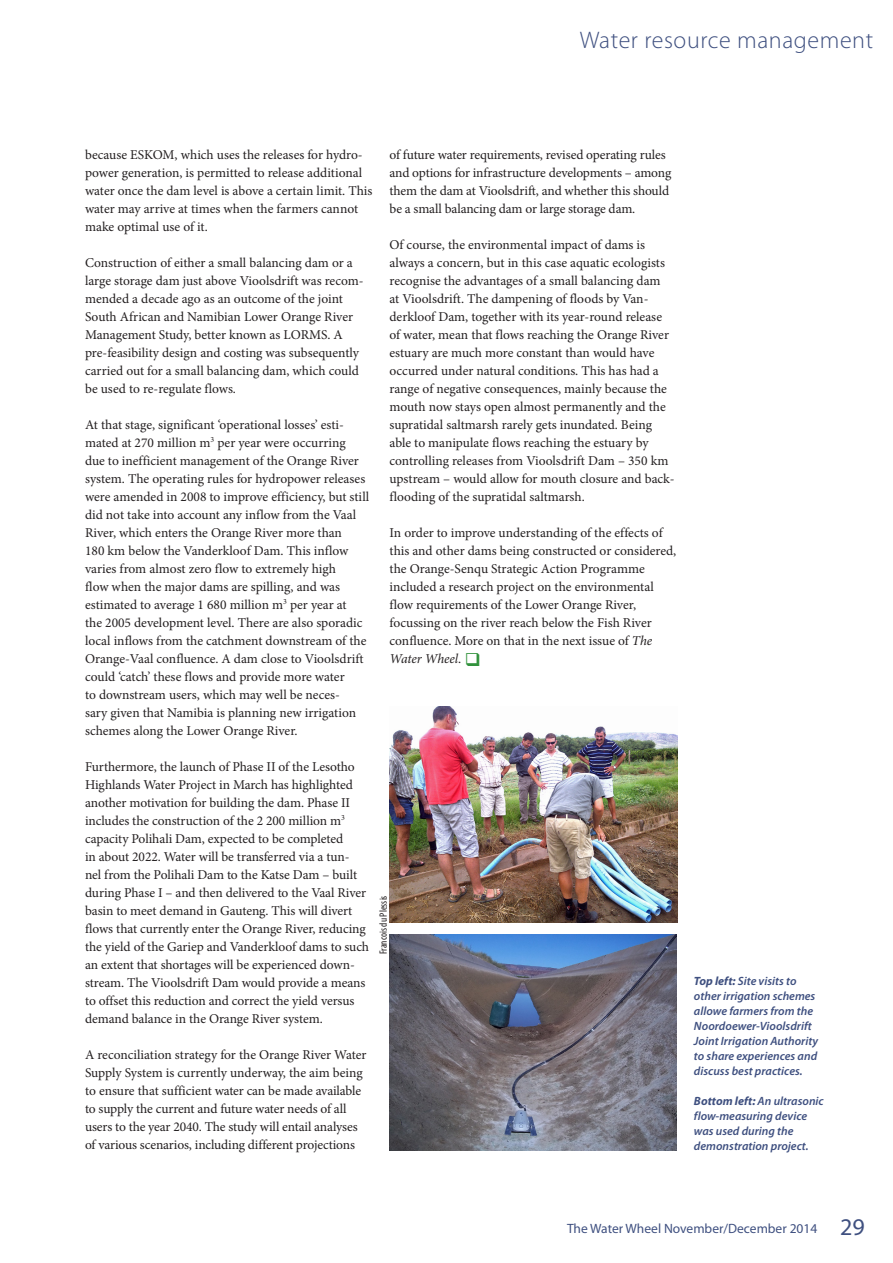
<style>
.page{position:relative;width:893px;height:1263px;background:#fff}
.page>*{position:absolute;margin:0;border:0;box-sizing:border-box;transform-origin:0 0}
.t1{font:300 24px "Myriad Pro";letter-spacing:.025em;color:#3f5080}
.Body_text_no_indent{font:13.5px/18px "Minion Pro";letter-spacing:-.005em;color:#231f20}
.t2{font:13.5px "Myriad Pro";color:#3f5080}
.t3{font:italic 600 12px/15px "Myriad Pro";color:#3f5080}
.Photo_credit{font:condensed 10.65px "Myriad Pro";color:#231f20}
.s1{font-style:italic}
.s2{font-weight:700}
.s3{font-size:24px}
</style>
<div class="page">
<img style="left:389px;top:935px;width:288px;height:216px">
<img style="left:389px;top:707px;width:288px;height:216px">
<h1 class="t1" style="left:580px;top:26px;width:295px">Water resource management</h1>
<p class="Body_text_no_indent" style="left:85px;top:145px;width:289px">because ESKOM, which uses the releases for hydro&shy;power generation, is permitted to release additional water once the dam level is above a certain limit. This water may arrive at times when the farmers cannot make optimal use of it.</p>
<p class="Body_text_no_indent" style="left:85px;top:253px;width:280px">Construction of either a small balancing dam or a large storage dam just above Vioolsdrift was recom&shy;mended a decade ago as an outcome of the joint South African and Namibian Lower Orange River Management Study, better known as LORMS. A pre-feasibility design and costing was subsequently carried out for a small balancing dam, which could be used to re-regulate flows.</p>
<p class="Body_text_no_indent" style="left:85px;top:415px;width:286px">At that stage, significant ‘operational losses’ esti&shy;mated at 270 million m<sup>3</sup> per year were occurring<br>due to inefficient management of the Orange River system. The operating rules for hydropower releases were amended in 2008 to improve efficiency, but still did not take into account any inflow from the Vaal River, which enters the Orange River more than<br>180 km below the Vanderkloof Dam. This inflow varies from almost zero flow to extremely high<br>flow when the major dams are spilling, and was estimated to average 1 680 million m<sup>3</sup> per year at<br>the 2005 development level. There are also sporadic local inflows from the catchment downstream of the Orange-Vaal confluence. A dam close to Vioolsdrift could ‘catch’ these flows and provide more water<br>to downstream users, which may well be neces-<br>sary given that Namibia is planning new irrigation schemes along the Lower Orange River.</p>
<p class="Body_text_no_indent" style="left:85px;top:757px;width:286px">Furthermore, the launch of Phase II of the Lesotho Highlands Water Project in March has highlighted another motivation for building the dam. Phase II includes the construction of the 2 200 million m<sup>3 </sup>capacity Polihali Dam, expected to be completed<br>in about 2022. Water will be transferred via a tun&shy;nel from the Polihali Dam to the Katse Dam – built during Phase I – and then delivered to the Vaal River basin to meet demand in Gauteng. This will divert flows that currently enter the Orange River, reducing the yield of the Gariep and Vanderkloof dams to such an extent that shortages will be experienced down&shy;stream. The Vioolsdrift Dam would provide a means to offset this reduction and correct the yield versus demand balance in the Orange River system.</p>
<p class="Body_text_no_indent" style="left:85px;top:1045px;width:283px">A reconciliation strategy for the Orange River Water Supply System is currently underway, the aim being to ensure that sufficient water can be made available to supply the current and future water needs of all users to the year 2040. The study will entail analyses of various scenarios, including different projections</p>
<p class="Body_text_no_indent" style="left:389px;top:145px;width:283px">of future water requirements, revised operating rules and options for infrastructure developments – among them the dam at Vioolsdrift, and whether this should be a small balancing dam or large storage dam.</p>
<p class="Body_text_no_indent" style="left:389px;top:235px;width:287px">Of course, the environmental impact of dams is always a concern, but in this case aquatic ecologists recognise the advantages of a small balancing dam<br>at Vioolsdrift. The dampening of floods by Van&shy;derkloof Dam, together with its year-round release of water, mean that flows reaching the Orange River estuary are much more constant than would have occurred under natural conditions. This has had a range of negative consequences, mainly because the mouth now stays open almost permanently and the supratidal saltmarsh rarely gets inundated. Being able to manipulate flows reaching the estuary by controlling releases from Vioolsdrift Dam – 350 km upstream – would allow for mouth closure and back&shy;flooding of the supratidal saltmarsh.</p>
<p class="Body_text_no_indent" style="left:389px;top:523px;width:288px">In order to improve understanding of the effects of this and other dams being constructed or considered, the Orange-Senqu Strategic Action Programme included a research project on the environmental flow requirements of the Lower Orange River, focussing on the river reach below the Fish River confluence. More on that in the next issue of <span class="s1">The Water Wheel</span>.</p>
<p class="Photo_credit" style="left:377px;top:954px;width:60px;rotate:-90deg">Francois du Plessis</p>
<p class="t3" style="left:694px;top:973px;width:126px"><span class="s2">Top left:</span> Site visits to other irrigation schemes allowe farmers from the<br>Noordoewer-Vioolsdrift<br>Joint Irrigation Authority to share experiences and discuss best practices.</p>
<p class="t3" style="left:694px;top:1093px;width:131px"><span class="s2">Bottom left:</span> An ultrasonic flow-measuring device was used during the demonstration project.</p>
<p class="t2" style="left:567px;top:1220px;width:299px">The Water Wheel November/December 2014 <span class="s3">29</span></p>
</div>
